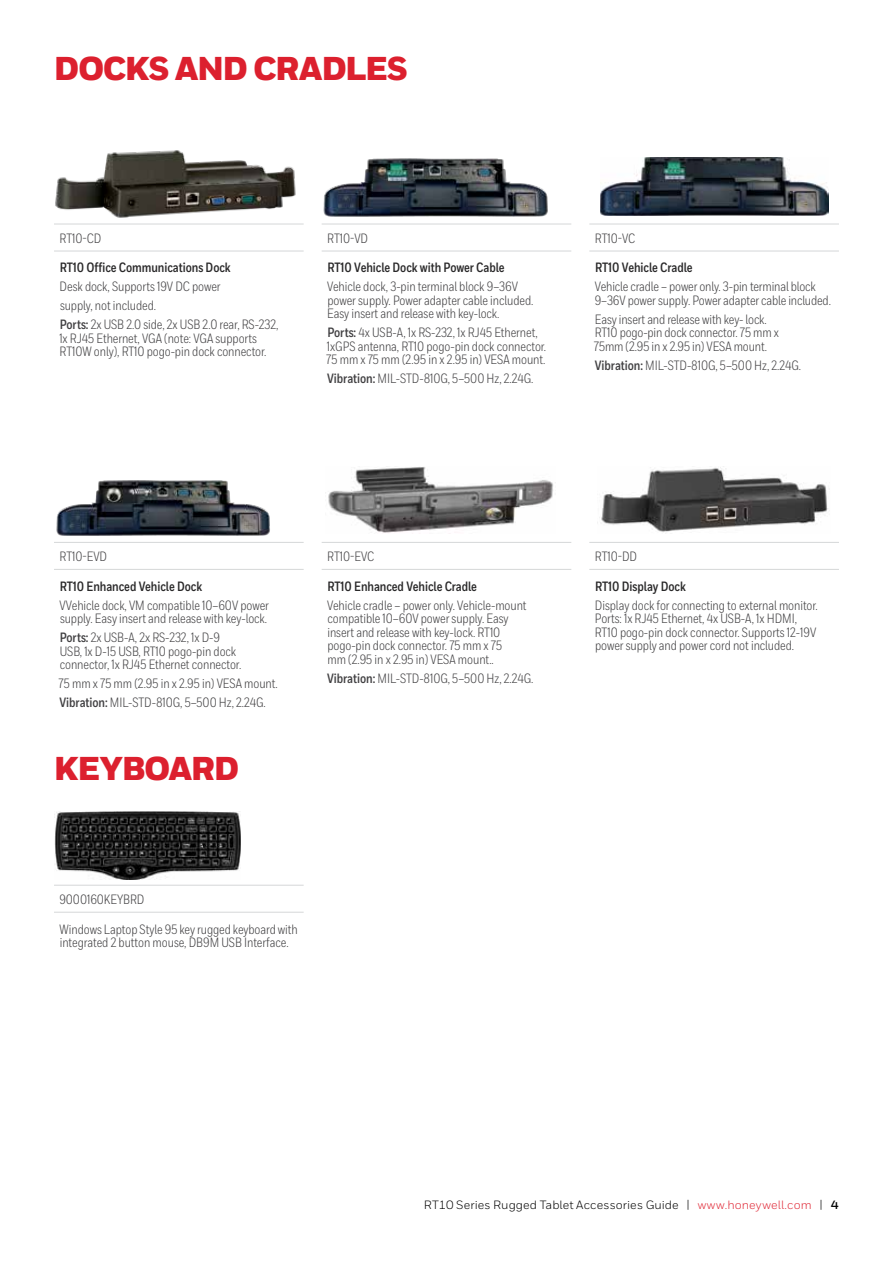
<style>
.page{position:relative;width:893px;height:1263px;background:#fff}
.page>*{position:absolute;margin:0;border:0;box-sizing:border-box;transform-origin:0 0}
.t1{font:900 33px "Honeywell Sans";letter-spacing:-.045em;color:#dc202e}
.t2{font:13.5px/13.5px "Honeywell Cond";letter-spacing:-.005em;color:#414042}
.t3{font:700 13.5px "Honeywell Cond";letter-spacing:-.005em;color:#292829}
.t4{font:12px "Honeywell Sans";letter-spacing:.01em;color:#000}
.s1{font-weight:700}
.s2{color:#e02836}
</style>
<div class="page">
<hr style="left:54px;top:224px;width:250px;height:1px;background:#d5d7d8">
<hr style="left:322px;top:224px;width:249px;height:1px;background:#d5d7d8">
<hr style="left:589px;top:224px;width:250px;height:1px;background:#d5d7d8">
<hr style="left:54px;top:251px;width:250px;height:1px;background:#d5d7d8">
<hr style="left:322px;top:251px;width:249px;height:1px;background:#d5d7d8">
<hr style="left:589px;top:251px;width:250px;height:1px;background:#d5d7d8">
<img style="left:55px;top:150px;width:241px;height:68px">
<img style="left:323px;top:158px;width:225px;height:59px">
<hr style="left:54px;top:542px;width:250px;height:1px;background:#d5d7d8">
<hr style="left:322px;top:542px;width:249px;height:1px;background:#d5d7d8">
<hr style="left:589px;top:542px;width:250px;height:1px;background:#d5d7d8">
<hr style="left:54px;top:569px;width:250px;height:1px;background:#d5d7d8">
<hr style="left:322px;top:569px;width:249px;height:1px;background:#d5d7d8">
<hr style="left:589px;top:569px;width:250px;height:1px;background:#d5d7d8">
<img style="left:56px;top:480px;width:214px;height:56px">
<hr style="left:54px;top:885px;width:250px;height:1px;background:#d5d7d8">
<hr style="left:54px;top:912px;width:250px;height:1px;background:#d5d7d8">
<img style="left:54px;top:811px;width:187px;height:69px">
<img style="left:600px;top:158px;width:228px;height:57px">
<img style="left:328px;top:467px;width:225px;height:67px">
<img style="left:599px;top:466px;width:231px;height:66px">
<h1 class="t1" style="left:54px;top:48px;width:356px">DOCKS AND CRADLES</h1>
<p class="t2" style="left:60px;top:231px;width:43px">RT10-CD</p>
<p class="t2" style="left:327px;top:231px;width:42px">RT10-VD</p>
<p class="t2" style="left:595px;top:231px;width:42px">RT10-VC</p>
<p class="t3" style="left:60px;top:259px;width:172px">RT10 Office Communications Dock</p>
<p class="t2" style="left:60px;top:277px;width:220px;line-height:18.9px">Desk dock, Supports 19V DC power<br>supply, not included.<br><span class="s1">Ports:</span> 2x USB 2.0 side, 2x USB 2.0 rear, RS-232,</p>
<p class="t2" style="left:59px;top:331px;width:209px">1x RJ45 Ethernet, VGA (note: VGA supports<br>RT10W only), RT10 pogo-pin dock connector.</p>
<p class="t3" style="left:327px;top:259px;width:179px">RT10 Vehicle Dock with Power Cable</p>
<p class="t2" style="left:327px;top:280px;width:208px">Vehicle dock, 3-pin terminal block 9–36V power supply. Power adapter cable included.<br>Easy insert and release with key-lock.</p>
<p class="t2" style="left:326px;top:326px;width:221px"><span class="s1">Ports:</span> 4x USB-A, 1x RS-232, 1x RJ45 Ethernet,<br>1xGPS antenna, RT10 pogo-pin dock connector.<br>75 mm x 75 mm (2.95 in x 2.95 in) VESA mount.</p>
<p class="t2" style="left:327px;top:372px;width:208px"><span class="s1">Vibration:</span> MIL-STD-810G, 5–500 Hz, 2.24G.</p>
<p class="t3" style="left:595px;top:259px;width:99px">RT10 Vehicle Cradle</p>
<p class="t2" style="left:595px;top:280px;width:238px">Vehicle cradle – power only. 3-pin terminal block<br>9–36V power supply. Power adapter cable included.</p>
<p class="t2" style="left:594px;top:312px;width:186px">Easy insert and release with key- lock.<br>RT10 pogo-pin dock connector. 75 mm x<br>75mm (2.95 in x 2.95 in) VESA mount.</p>
<p class="t2" style="left:595px;top:358px;width:208px"><span class="s1">Vibration:</span> MIL-STD-810G, 5–500 Hz, 2.24G.</p>
<p class="t2" style="left:60px;top:550px;width:49px">RT10-EVD</p>
<p class="t2" style="left:327px;top:550px;width:49px">RT10-EVC</p>
<p class="t2" style="left:595px;top:550px;width:44px">RT10-DD</p>
<p class="t3" style="left:60px;top:578px;width:144px">RT10 Enhanced Vehicle Dock</p>
<p class="t2" style="left:60px;top:598px;width:211px">VVehicle dock, VM compatible 10–60V power supply. Easy insert and release with key-lock.</p>
<p class="t2" style="left:60px;top:631px;width:183px"><span class="s1">Ports:</span> 2x USB-A, 2x RS-232, 1x D-9<br>USB, 1x D-15 USB, RT10 pogo-pin dock connector, 1x RJ45 Ethernet connector.</p>
<p class="t2" style="left:59px;top:674px;width:221px;line-height:18.9px">75 mm x 75 mm (2.95 in x 2.95 in) VESA mount.<br><span class="s1">Vibration:</span> MIL-STD-810G, 5–500 Hz, 2.24G.</p>
<p class="t3" style="left:327px;top:578px;width:151px">RT10 Enhanced Vehicle Cradle</p>
<p class="t2" style="left:327px;top:598px;width:201px">Vehicle cradle – power only. Vehicle-mount compatible 10–60V power supply. Easy insert and release with key-lock. RT10 pogo-pin dock connector. 75 mm x 75<br>mm (2.95 in x 2.95 in) VESA mount..</p>
<p class="t2" style="left:327px;top:671px;width:208px"><span class="s1">Vibration:</span> MIL-STD-810G, 5–500 Hz, 2.24G.</p>
<p class="t3" style="left:595px;top:578px;width:92px">RT10 Display Dock</p>
<p class="t2" style="left:595px;top:598px;width:224px">Display dock for connecting to external monitor.<br>Ports: 1x RJ45 Ethernet, 4x USB-A, 1x HDMI, RT10 pogo-pin dock connector. Supports 12-19V power supply and power cord not included.</p>
<h1 class="t1" style="left:54px;top:748px;width:187px">KEYBOARD</h1>
<p class="t2" style="left:59px;top:884px;width:240px;line-height:29.5px">9000160KEYBRD<br>Windows Laptop Style 95 key rugged keyboard with</p>
<p class="t2" style="left:60px;top:936px;width:230px">integrated 2 button mouse, DB9M USB Interface.</p>
<p class="t4" style="left:424px;top:1198px;width:416px">RT10 Series Rugged Tablet Accessories Guide | <span class="s2">www.honeywell.com</span> | <span class="s1">4</span></p>
</div>
